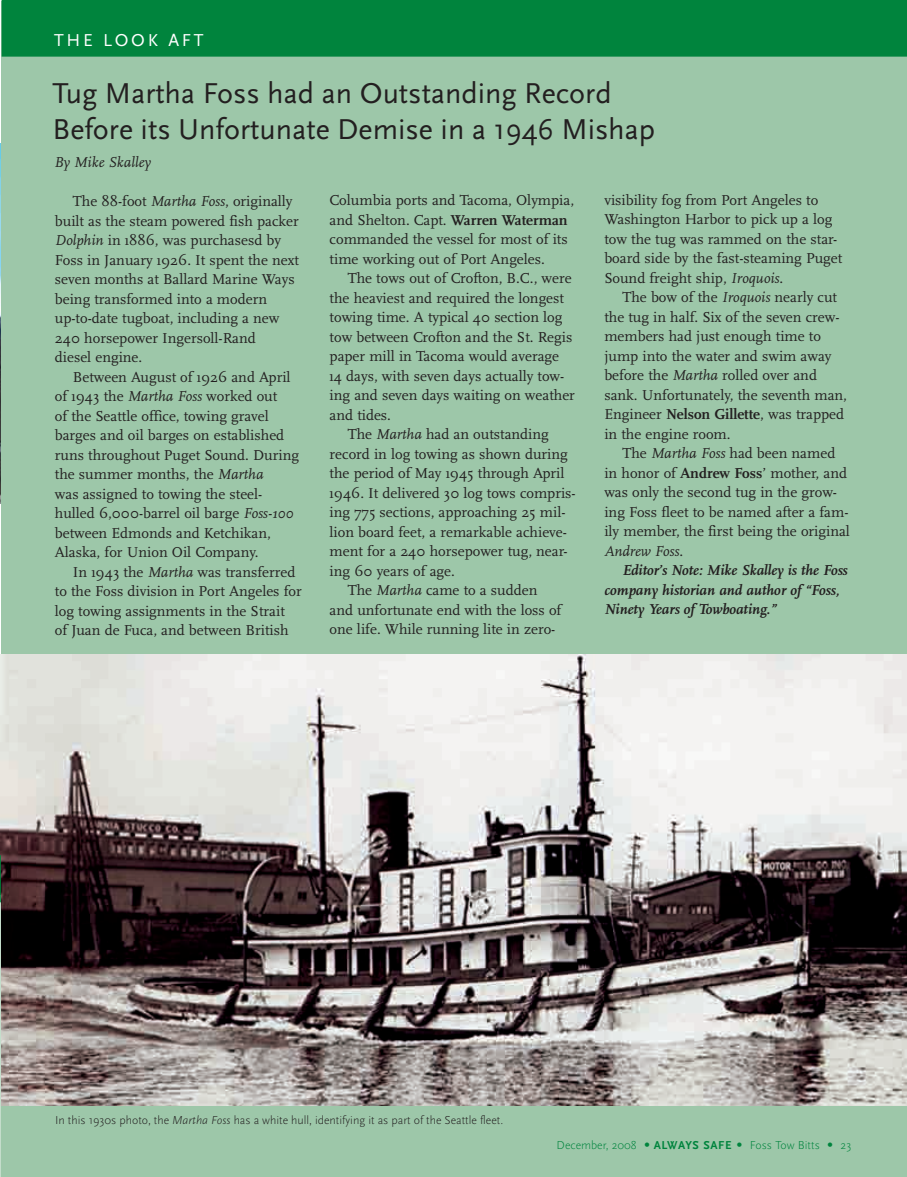
<style>
.page{position:relative;width:907px;height:1177px;background:#fff}
.page>*{position:absolute;margin:0;border:0;box-sizing:border-box;transform-origin:0 0}
.t1{font:30px/36px "Scala Sans";color:#231f20}
.t2{font:18px "Scala Sans LF";letter-spacing:.15em;color:#fff}
.t3{font:15px/19.5px "Scala";color:#231f20}
.t4{font:italic 700 15px/19.5px "Scala";color:#231f20}
.t5{font:italic 15px "Scala";color:#231f20}
.t6{font:300 12px "Scala Sans";color:#231f20}
.t7{font:300 12px "Scala Sans";color:#00843d}
.s1{font-style:italic}
.s2{font-weight:700}
.s3{font-family:"Univers"}
</style>
<div class="page">
<div style="left:1px;top:2px;width:905px;height:1174px;background:#9dc7a9"></div>
<img style="left:1px;top:654px;width:905px;height:451px">
<hr style="left:0;top:895px;width:1px;height:281px;background:#c4ddcb">
<div style="left:2px;top:0;width:904px;height:57px;background:#00843d"></div>
<svg style="left:0;top:855px;width:1px;height:47px"></svg>
<img style="left:0;top:143px;width:1px;height:360px">
<p class="t2" style="left:54px;top:33px;width:151px">THE LOOK AFT</p>
<h1 class="t1" style="left:53px;top:78px;width:604px">Tug Martha Foss had an Outstanding Record<br>Before its Unfortunate Demise in a 1946 Mishap</h1>
<p class="t5" style="left:54px;top:156px;width:98px">By Mike Skalley</p>
<p class="t3" style="left:55px;top:192px;width:245px;text-indent:18px">The 88-foot <span class="s1">Martha Foss</span>, originally built as the steam powered fish packer <span class="s1">Dolphin</span> in 1886, was purchasesd by Foss in January 1926. It spent the next seven months at Ballard Marine Ways being transformed into a modern up-to-date tugboat, including a new 240 horsepower Ingersoll-Rand<br>diesel engine.</p>
<p class="t3" style="left:55px;top:368px;width:245px;text-indent:18px">Between August of 1926 and April of 1943 the <span class="s1">Martha Foss</span> worked out<br>of the Seattle office, towing gravel barges and oil barges on established runs throughout Puget Sound. During the summer months, the <span class="s1">Martha<br></span>was assigned to towing the steel&shy;hulled 6,000-barrel oil barge <span class="s1">Foss-100 </span>between Edmonds and Ketchikan, Alaska, for Union Oil Company.</p>
<p class="t3" style="left:55px;top:563px;width:248px;text-indent:18px">In 1943 the <span class="s1">Martha</span> was transferred to the Foss division in Port Angeles for log towing assignments in the Strait<br>of Juan de Fuca, and between British</p>
<p class="t3" style="left:604px;top:191px;width:239px">visibility fog from Port Angeles to Washington Harbor to pick up a log tow the tug was rammed on the star&shy;board side by the fast-steaming Puget Sound freight ship, <span class="s1">Iroquois</span>.</p>
<p class="t3" style="left:604px;top:288px;width:244px;text-indent:18px">The bow of the <span class="s1">Iroquois</span> nearly cut the tug in half. Six of the seven crew&shy;members had just enough time to jump into the water and swim away before the <span class="s1">Martha</span> rolled over and sank. Unfortunately, the seventh man,<br>Engineer <span class="s2">Nelson Gillette</span>, was trapped in the engine room.</p>
<p class="t3" style="left:604px;top:444px;width:247px;text-indent:18px">The <span class="s1">Martha Foss</span> had been named in honor of <span class="s2">Andrew Foss</span>’ mother, and was only the second tug in the grow&shy;ing Foss fleet to be named after a fam&shy;ily member, the first being the original<br><span class="s1">Andrew Foss</span>.</p>
<p class="t4" style="left:604px;top:561px;width:244px;text-indent:18px">Editor’s Note: Mike Skalley is the Foss company historian and author of “Foss,<br>Ninety Years of Towboating.”</p>
<p class="t3" style="left:329px;top:191px;width:246px">Columbia ports and Tacoma, Olympia, and Shelton. Capt. <span class="s2">Warren Waterman </span>commanded the vessel for most of its time working out of Port Angeles.</p>
<p class="t3" style="left:347px;top:269px;width:225px">The tows out of Crofton, B.C., were</p>
<p class="t3" style="left:329px;top:289px;width:236px">the heaviest and required the longest</p>
<p class="t3" style="left:329px;top:308px;width:234px">towing time. A typical 40 section log</p>
<p class="t3" style="left:329px;top:328px;width:244px">tow between Crofton and the St. Regis</p>
<p class="t3" style="left:329px;top:347px;width:231px">paper mill in Tacoma would average</p>
<p class="t3" style="left:329px;top:367px;width:236px">14 days, with seven days actually tow-</p>
<p class="t3" style="left:329px;top:386px;width:247px">ing and seven days waiting on weather</p>
<p class="t3" style="left:329px;top:406px;width:63px">and tides.</p>
<p class="t3" style="left:347px;top:425px;width:203px">The <span class="s1">Martha</span> had an outstanding</p>
<p class="t3" style="left:329px;top:445px;width:239px">record in log towing as shown during</p>
<p class="t3" style="left:329px;top:464px;width:236px">the period of May 1945 through April</p>
<p class="t3" style="left:329px;top:484px;width:247px">1946. It delivered 30 log tows compris-</p>
<p class="t3" style="left:329px;top:503px;width:237px">ing 775 sections, approaching 25 mil-</p>
<p class="t3" style="left:329px;top:523px;width:239px">lion board feet, a remarkable achieve-</p>
<p class="t3" style="left:329px;top:542px;width:239px">ment for a 240 horsepower tug, near-</p>
<p class="t3" style="left:329px;top:562px;width:127px">ing 60 years of age.</p>
<p class="t3" style="left:347px;top:581px;width:191px">The <span class="s1">Martha</span> came to a sudden</p>
<p class="t3" style="left:329px;top:601px;width:233px">and unfortunate end with the loss of</p>
<p class="t3" style="left:329px;top:620px;width:227px">one life. While running lite in zero-</p>
<p class="t6" style="left:55px;top:1114px;width:449px">In this 1930s photo, the <span class="s1">Martha Foss</span> has a white hull, identifying it as part of the Seattle fleet.</p>
<p class="t7" style="left:556px;top:1139px;width:296px">December, 2008 <span class="s3">•</span> <span class="s2">ALWAYS SAFE</span> <span class="s3">•</span> Foss Tow Bitts <span class="s3">•</span> 23</p>
</div>
